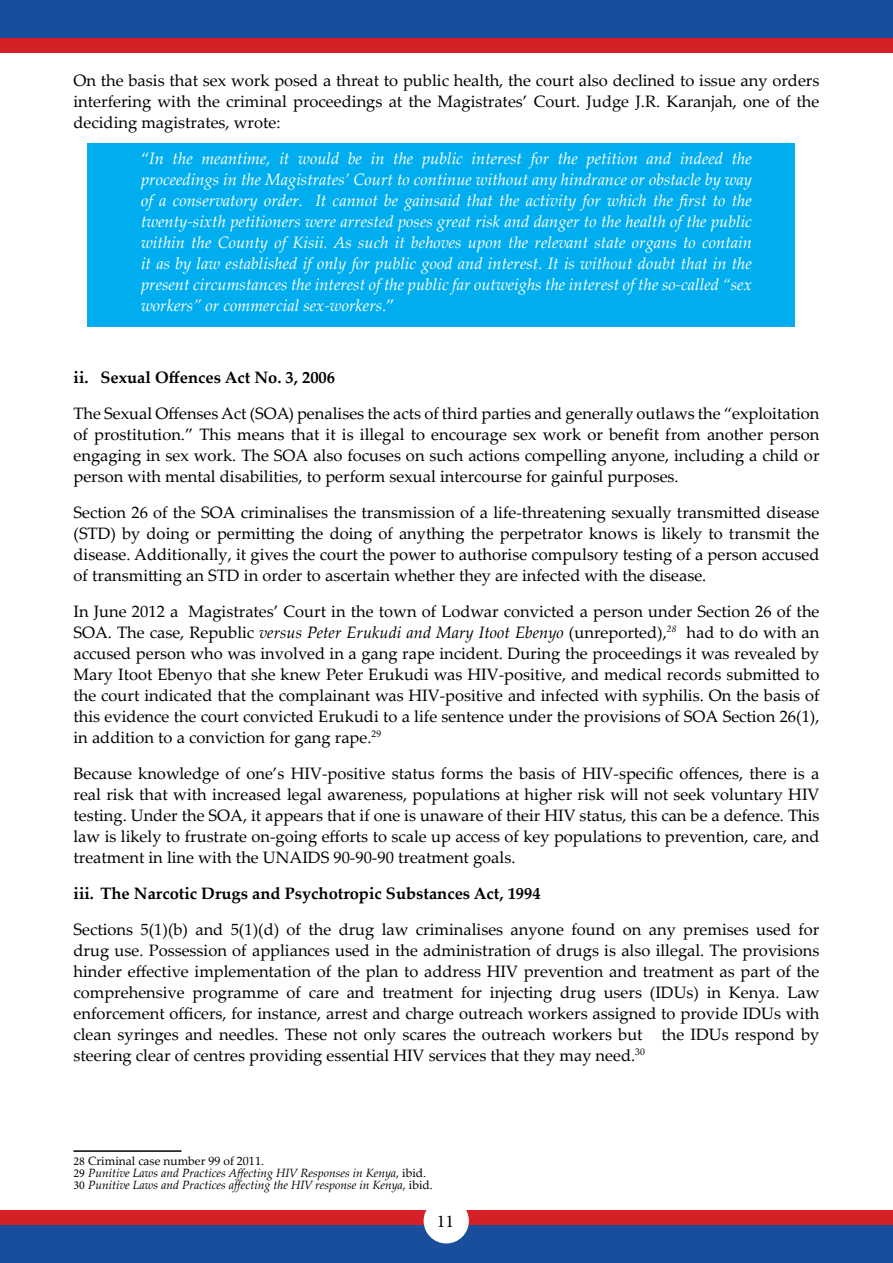
<style>
.page{position:relative;width:893px;height:1263px;background:#fff}
.page>*{position:absolute;margin:0;border:0;box-sizing:border-box;transform-origin:0 0}
.t1{font:18px "Minion Pro";color:#000}
.t2{font:16.5px/21px "Palatino Linotype";color:#000;text-align:justify}
.t3{font:italic 16.5px/21px "Palatino Linotype";color:#fff;text-align:justify}
.t4{font:700 16.5px "Palatino Linotype";color:#000}
.t5{font:italic 12px/12px "Palatino Linotype";color:#000}
.s1{font-style:normal}
.s2{font-style:italic}
.s3{font-family:"Minion Pro";font-style:normal}
</style>
<div class="page">
<div style="left:0;top:0;width:893px;height:41px;background:#184e9b"></div>
<div style="left:0;top:39px;width:893px;height:14px;background:#d52027"></div>
<div style="left:0;top:1222px;width:893px;height:41px;background:#184e9b"></div>
<div style="left:0;top:1210px;width:893px;height:14px;background:#d52027"></div>
<div style="left:424px;top:1198px;width:45px;height:45px;background:#fff;border-radius:50%"></div>
<div style="left:87px;top:143px;width:708px;height:183px;background:#00aeef"></div>
<hr style="left:74px;top:1150px;width:108px;height:2px;background:#000">
<p class="t2" style="left:74px;top:69px;width:747px">On the basis that sex work posed a threat to public health, the court also declined to issue any orders interfering with the criminal proceedings at the Magistrates’ Court. Judge J.R. Karanjah, one of the deciding magistrates, wrote:</p>
<p class="t3" style="left:141px;top:147px;width:612px"><span class="s1">“</span>In the meantime, it would be in the public interest for the petition and indeed the proceedings in the Magistrates’ Court to continue without any hindrance or obstacle by way of a conservatory order. It cannot be gainsaid that the activity for which the first to the twenty-sixth petitioners were arrested poses great risk and danger to the health of the public within the County of Kisii. As such it behoves upon the relevant state organs to contain it as by law established if only for public good and interest. It is without doubt that in the present circumstances the interest of the public far outweighs the interest of the so-called “sex workers” or commercial sex-workers<span class="s1">.”</span></p>
<p class="t4" style="left:74px;top:365px;width:263px">ii. Sexual Offences Act No. 3, 2006</p>
<p class="t2" style="left:74px;top:402px;width:747px">The Sexual Offenses Act (SOA) penalises the acts of third parties and generally outlaws the “exploitation of prostitution.” This means that it is illegal to encourage sex work or benefit from another person engaging in sex work. The SOA also focuses on such actions compelling anyone, including a child or person with mental disabilities, to perform sexual intercourse for gainful purposes.</p>
<p class="t2" style="left:74px;top:501px;width:747px">Section 26 of the SOA criminalises the transmission of a life-threatening sexually transmitted disease (STD) by doing or permitting the doing of anything the perpetrator knows is likely to transmit the disease. Additionally, it gives the court the power to authorise compulsory testing of a person accused of transmitting an STD in order to ascertain whether they are infected with the disease.</p>
<p class="t2" style="left:74px;top:600px;width:747px">In June 2012 a Magistrates’ Court in the town of Lodwar convicted a person under Section 26 of the SOA. The case, Republic <span class="s2">versus Peter Erukudi and Mary Itoot Ebenyo</span> (unreported),<sup>28</sup> had to do with an accused person who was involved in a gang rape incident. During the proceedings it was revealed by Mary Itoot Ebenyo that she knew Peter Erukudi was HIV-positive, and medical records submitted to the court indicated that the complainant was HIV-positive and infected with syphilis. On the basis of this evidence the court convicted Erukudi to a life sentence under the provisions of SOA Section 26(1), in addition to a conviction for gang rape.<sup>29</sup></p>
<p class="t2" style="left:74px;top:762px;width:747px">Because knowledge of one’s HIV-positive status forms the basis of HIV-specific offences, there is a real risk that with increased legal awareness, populations at higher risk will not seek voluntary HIV testing. Under the SOA, it appears that if one is unaware of their HIV status, this can be a defence. This law is likely to frustrate on-going efforts to scale up access of key populations to prevention, care, and treatment in line with the UNAIDS 90-90-90 treatment goals.</p>
<p class="t4" style="left:74px;top:881px;width:469px">iii. The Narcotic Drugs and Psychotropic Substances Act, 1994</p>
<p class="t2" style="left:74px;top:918px;width:747px">Sections 5(1)(b) and 5(1)(d) of the drug law criminalises anyone found on any premises used for drug use. Possession of appliances used in the administration of drugs is also illegal. The provisions hinder effective implementation of the plan to address HIV prevention and treatment as part of the comprehensive programme of care and treatment for injecting drug users (IDUs) in Kenya. Law enforcement officers, for instance, arrest and charge outreach workers assigned to provide IDUs with clean syringes and needles. These not only scares the outreach workers but the IDUs respond by steering clear of centres providing essential HIV services that they may need.<sup>30</sup></p>
<p class="t5" style="left:74px;top:1155px;width:361px"><span class="s3">28</span> <span class="s1">Criminal case number 99 of 2011.<br></span><span class="s3">29</span> Punitive Laws and Practices Affecting HIV Responses in Kenya<span class="s1">, ibid.<br></span><span class="s3">30</span> Punitive Laws and Practices affecting the HIV response in Kenya<span class="s1">, ibid.</span></p>
<p class="t1" style="left:437px;top:1209px;width:19px">11</p>
</div>
